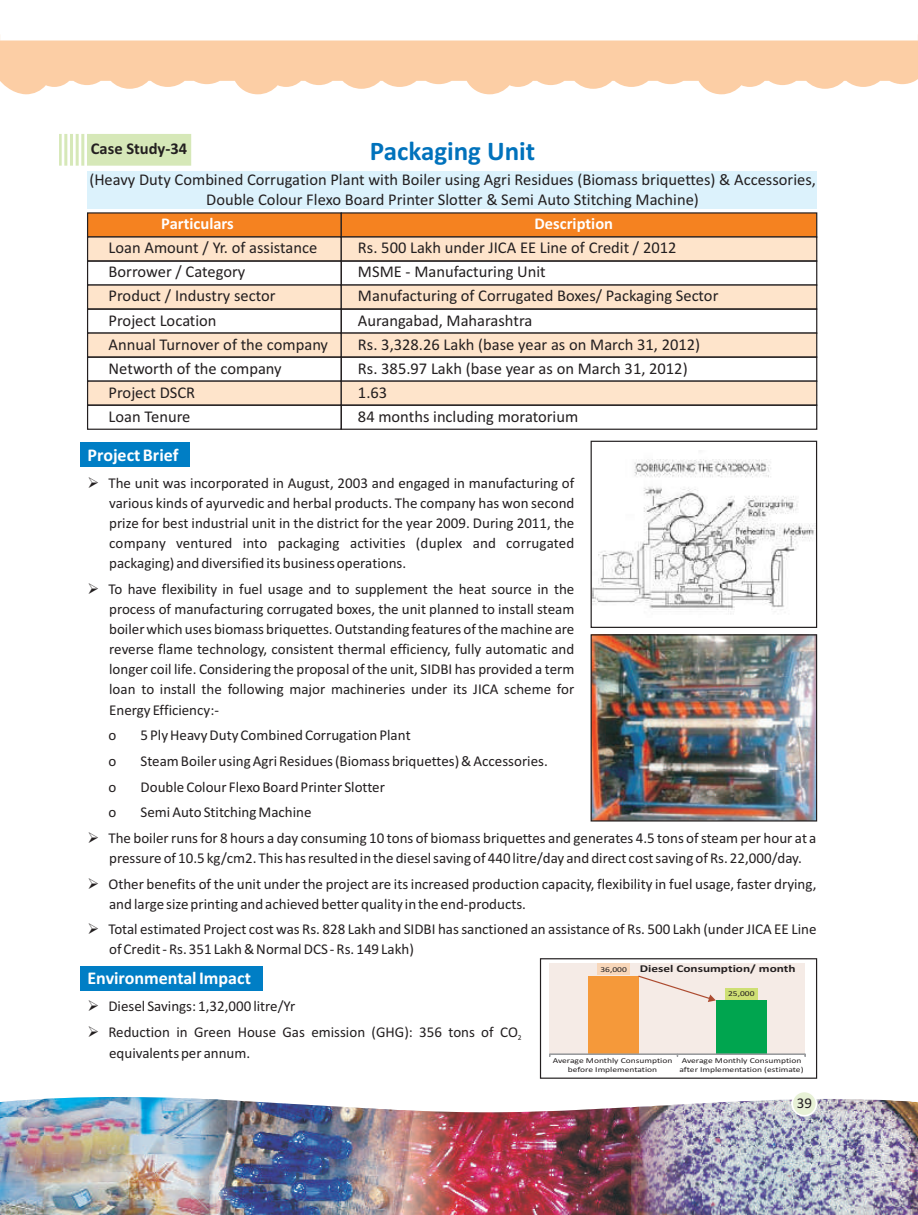
<style>
.page{position:relative;width:918px;height:1215px;background:#fff}
.page>*{position:absolute;margin:0;border:0;box-sizing:border-box;transform-origin:0 0}
.t1{font:700 27px "Calibri";color:#0072bc}
.t2{font:700 18px "Calibri";color:#fff}
.t3{font:16.5px/20.1px "Calibri";color:#231f20;text-align:center}
.t4{font:700 16.5px "Calibri";color:#fff}
.t5{font:700 16.5px "Calibri";color:#231f20}
.t6{font:15px/20.1px "Calibri";color:#231f20}
.t7{font:700 10.5px "Calibri";color:#231f20;scale:1.27 1}
.t8{font:7.5px/9.1px "Calibri";color:#231f20;text-align:center;scale:1.27 1}
</style>
<div class="page">
<svg style="left:59px;top:134px;width:132px;height:32px;background:#daeabf"></svg>
<div style="left:88px;top:171px;width:729px;height:37px;background:#dcf2fc"></div>
<div style="left:87px;top:212px;width:255px;height:26px;background:#f58220"></div>
<div style="left:341px;top:212px;width:476px;height:26px;background:#f58220"></div>
<div style="left:87px;top:236px;width:255px;height:26px;background:#fee4cb;border:1px solid #231f20"></div>
<div style="left:341px;top:236px;width:476px;height:26px;background:#fee4cb;border:1px solid #231f20"></div>
<div style="left:87px;top:260px;width:255px;height:26px;border:1px solid #231f20"></div>
<div style="left:341px;top:260px;width:476px;height:26px;border:1px solid #231f20"></div>
<div style="left:87px;top:284px;width:255px;height:26px;background:#fee4cb;border:1px solid #231f20"></div>
<div style="left:341px;top:284px;width:476px;height:26px;background:#fee4cb;border:1px solid #231f20"></div>
<div style="left:87px;top:308px;width:255px;height:26px;border:1px solid #231f20"></div>
<div style="left:341px;top:308px;width:476px;height:26px;border:1px solid #231f20"></div>
<div style="left:87px;top:332px;width:255px;height:26px;background:#fee4cb;border:1px solid #231f20"></div>
<div style="left:341px;top:332px;width:476px;height:26px;background:#fee4cb;border:1px solid #231f20"></div>
<div style="left:87px;top:357px;width:255px;height:25px;border:1px solid #231f20"></div>
<div style="left:341px;top:357px;width:476px;height:25px;border:1px solid #231f20"></div>
<div style="left:87px;top:381px;width:255px;height:25px;background:#fee4cb;border:1px solid #231f20"></div>
<div style="left:341px;top:381px;width:476px;height:25px;background:#fee4cb;border:1px solid #231f20"></div>
<div style="left:87px;top:405px;width:255px;height:25px;border:1px solid #231f20"></div>
<div style="left:341px;top:405px;width:476px;height:25px;border:1px solid #231f20"></div>
<div style="left:81px;top:443px;width:109px;height:24px;background:#007ec5"></div>
<div style="left:81px;top:967px;width:182px;height:24px;background:#007ec5"></div>
<img style="left:593px;top:459px;width:222px;height:155px">
<div style="left:591px;top:441px;width:226px;height:187px;border:1px solid #231f20"></div>
<img style="left:593px;top:636px;width:222px;height:184px">
<div style="left:591px;top:634px;width:226px;height:188px;border:1px solid #231f20"></div>
<div style="left:540px;top:958px;width:277px;height:121px;border:1px solid #231f20"></div>
<div style="left:550px;top:963px;width:255px;height:91px;background:#f5ebe6"></div>
<div style="left:588px;top:976px;width:51px;height:78px;background:#f5993a"></div>
<div style="left:716px;top:1000px;width:51px;height:54px;background:#00a54f"></div>
<hr style="left:550px;top:1054px;width:255px;height:1px;background:#999b9e">
<div style="left:598px;top:963px;width:32px;height:12px;background:#f8d7ba"></div>
<div style="left:725px;top:988px;width:32px;height:12px;background:#cedf74"></div>
<svg style="left:638px;top:976px;width:78px;height:26px"></svg>
<svg style="left:1px;top:35px;width:917px;height:59px;fill:#fccea5"></svg>
<img style="left:1px;top:1097px;width:191px;height:118px">
<img style="left:192px;top:1098px;width:177px;height:117px">
<img style="left:369px;top:1107px;width:261px;height:108px">
<img style="left:630px;top:1099px;width:288px;height:116px">
<svg style="left:791px;top:1091px;width:26px;height:26px"></svg>
<div style="left:793px;top:1092px;width:23px;height:23px;background:#e7f1d6;border-radius:50%"></div>
<svg style="left:0;top:35px;width:1px;height:47px"></svg>
<img style="left:0;top:1102px;width:1px;height:113px">
<h1 class="t1" style="left:370px;top:140px;width:167px">Packaging Unit</h1>
<p class="t5" style="left:91px;top:142px;width:98px">Case Study-34</p>
<p class="t3" style="left:89px;top:171px;width:728px">(Heavy Duty Combined Corrugation Plant with Boiler using Agri Residues (Biomass briquettes) &amp; Accessories,<br>Double Colour Flexo Board Printer Slotter &amp; Semi Auto Stitching Machine)</p>
<p class="t4" style="left:161px;top:217px;width:74px">Particulars</p>
<p class="t4" style="left:535px;top:217px;width:80px">Description</p>
<p class="t3" style="left:109px;top:239px;width:210px">Loan Amount / Yr. of assistance</p>
<p class="t3" style="left:358px;top:239px;width:320px">Rs. 500 Lakh under JICA EE Line of Credit / 2012</p>
<p class="t3" style="left:109px;top:263px;width:138px">Borrower / Category</p>
<p class="t3" style="left:358px;top:263px;width:189px">MSME - Manufacturing Unit</p>
<p class="t3" style="left:109px;top:287px;width:168px">Product / Industry sector</p>
<p class="t3" style="left:358px;top:287px;width:362px">Manufacturing of Corrugated Boxes/ Packaging Sector</p>
<p class="t3" style="left:109px;top:311px;width:110px">Project Location</p>
<p class="t3" style="left:358px;top:311px;width:176px">Aurangabad, Maharashtra</p>
<p class="t3" style="left:109px;top:336px;width:221px">Annual Turnover of the company</p>
<p class="t3" style="left:358px;top:336px;width:344px">Rs. 3,328.26 Lakh (base year as on March 31, 2012)</p>
<p class="t3" style="left:109px;top:360px;width:175px">Networth of the company</p>
<p class="t3" style="left:358px;top:360px;width:331px">Rs. 385.97 Lakh (base year as on March 31, 2012)</p>
<p class="t3" style="left:109px;top:384px;width:88px">Project DSCR</p>
<p class="t3" style="left:358px;top:384px;width:31px">1.63</p>
<p class="t3" style="left:109px;top:408px;width:83px">Loan Tenure</p>
<p class="t3" style="left:358px;top:408px;width:222px">84 months including moratorium</p>
<p class="t2" style="left:88px;top:447px;width:92px">Project Brief</p>
<p class="t6" style="left:108px;top:474px;width:468px;text-align:justify">The unit was incorporated in August, 2003 and engaged in manufacturing of various kinds of ayurvedic and herbal products. The company has won second prize for best industrial unit in the district for the year 2009. During 2011, the company ventured into packaging activities (duplex and corrugated packaging) and diversified its business operations.</p>
<p class="t6" style="left:108px;top:580px;width:467px;text-align:justify">To have flexibility in fuel usage and to supplement the heat source in the process of manufacturing corrugated boxes, the unit planned to install steam boiler which uses biomass briquettes. Outstanding features of the machine are reverse flame technology, consistent thermal efficiency, fully automatic and longer coil life. Considering the proposal of the unit, SIDBI has provided a term loan to install the following major machineries under its JICA scheme for Energy Efficiency:-</p>
<p class="t6" style="left:108px;top:726px;width:9px">o</p>
<p class="t6" style="left:141px;top:726px;width:272px">5 Ply Heavy Duty Combined Corrugation Plant</p>
<p class="t6" style="left:108px;top:752px;width:9px">o</p>
<p class="t6" style="left:141px;top:752px;width:409px">Steam Boiler using Agri Residues (Biomass briquettes) &amp; Accessories.</p>
<p class="t6" style="left:108px;top:778px;width:9px">o</p>
<p class="t6" style="left:141px;top:778px;width:246px">Double Colour Flexo Board Printer Slotter</p>
<p class="t6" style="left:108px;top:803px;width:9px">o</p>
<p class="t6" style="left:108px;top:801px;width:710px;line-height:25.7px;text-indent:32px">Semi Auto Stitching Machine<br>The boiler runs for 8 hours a day consuming 10 tons of biomass briquettes and generates 4.5 tons of steam per hour at a</p>
<p class="t6" style="left:108px;top:846px;width:710px;line-height:25.7px">pressure of 10.5 kg/cm2. This has resulted in the diesel saving of 440 litre/day and direct cost saving of Rs. 22,000/day.<br>Other benefits of the unit under the project are its increased production capacity, flexibility in fuel usage, faster drying,</p>
<p class="t6" style="left:108px;top:892px;width:710px;line-height:25.7px">and large size printing and achieved better quality in the end-products.<br>Total estimated Project cost was Rs. 828 Lakh and SIDBI has sanctioned an assistance of Rs. 500 Lakh (under JICA EE Line</p>
<p class="t6" style="left:109px;top:941px;width:306px">of Credit - Rs. 351 Lakh &amp; Normal DCS - Rs. 149 Lakh)</p>
<p class="t2" style="left:87px;top:971px;width:165px">Environmental Impact</p>
<p class="t6" style="left:108px;top:994px;width:415px;line-height:25.7px">Diesel Savings: 1,32,000 litre/Yr<br>Reduction in Green House Gas emission (GHG): 356 tons of CO<sub>2</sub></p>
<p class="t6" style="left:109px;top:1044px;width:143px">equivalents per annum.</p>
<p class="t8" style="left:600px;top:965px;width:22px">36,000</p>
<p class="t7" style="left:640px;top:964px;width:124px">Diesel Consumption/ month</p>
<p class="t8" style="left:728px;top:989px;width:22px">25,000</p>
<p class="t8" style="left:553px;top:1056px;width:96px">Average Monthly Consumption before Implementation</p>
<p class="t8" style="left:679px;top:1056px;width:99px;text-align:left">Average Monthly Consumption after Implementation (estimate)</p>
<p class="t6" style="left:797px;top:1095px;width:17px">39</p>
</div>
